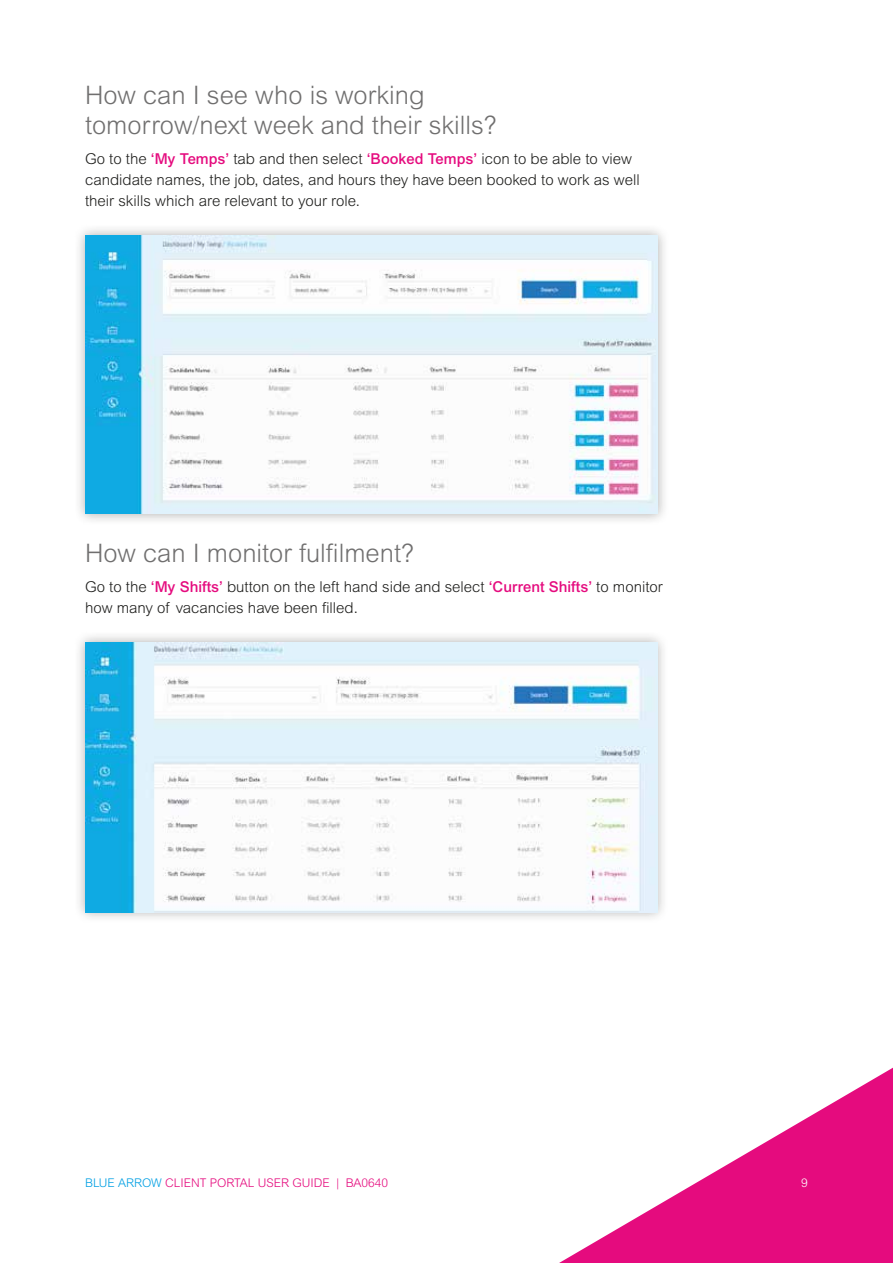
<style>
.page{position:relative;width:893px;height:1263px;background:#fff}
.page>*{position:absolute;margin:0;border:0;box-sizing:border-box;transform-origin:0 0}
.t1{font:300 25.5px/30.6px "Arial MT Std";color:#706f6f}
.t2{font:300 15px/21px "Arial MT Std";color:#1d1d1b}
.t3{font:300 12px "Arial MT Std";color:#e50b7e}
.t4{font:300 12px "Arial MT Std";color:#fff}
.s1{font-weight:500;color:#e50b7e}
.s2{color:#009fe3}
</style>
<div class="page">
<div style="left:74px;top:224px;width:595px;height:302px;background:#1d1d1b;opacity:.35"></div>
<img style="left:86px;top:235px;width:572px;height:279px">
<div style="left:73px;top:631px;width:595px;height:292px;background:#1d1d1b;opacity:.35"></div>
<img style="left:85px;top:642px;width:572px;height:270px">
<svg style="left:559px;top:1068px;width:334px;height:195px"></svg>
<h1 class="t1" style="left:85px;top:79px;width:413px">How can I see who is working tomorrow/next week and their skills?</h1>
<p class="t2" style="left:85px;top:148px;width:556px">Go to the <span class="s1">‘My Temps’</span> tab and then select <span class="s1">‘Booked Temps’</span> icon to be able to view candidate names, the job, dates, and hours they have been booked to work as well their skills which are relevant to your role.</p>
<h1 class="t1" style="left:85px;top:538px;width:330px">How can I monitor fulfilment?</h1>
<p class="t2" style="left:85px;top:576px;width:579px">Go to the <span class="s1">‘My Shifts’</span> button on the left hand side and select <span class="s1">‘Current Shifts’</span> to monitor how many of vacancies have been filled.</p>
<p class="t3" style="left:85px;top:1175px;width:305px"><span class="s2">BLUE ARROW</span> CLIENT PORTAL USER GUIDE | BA0640</p>
<p class="t4" style="left:801px;top:1175px;width:8px">9</p>
</div>
